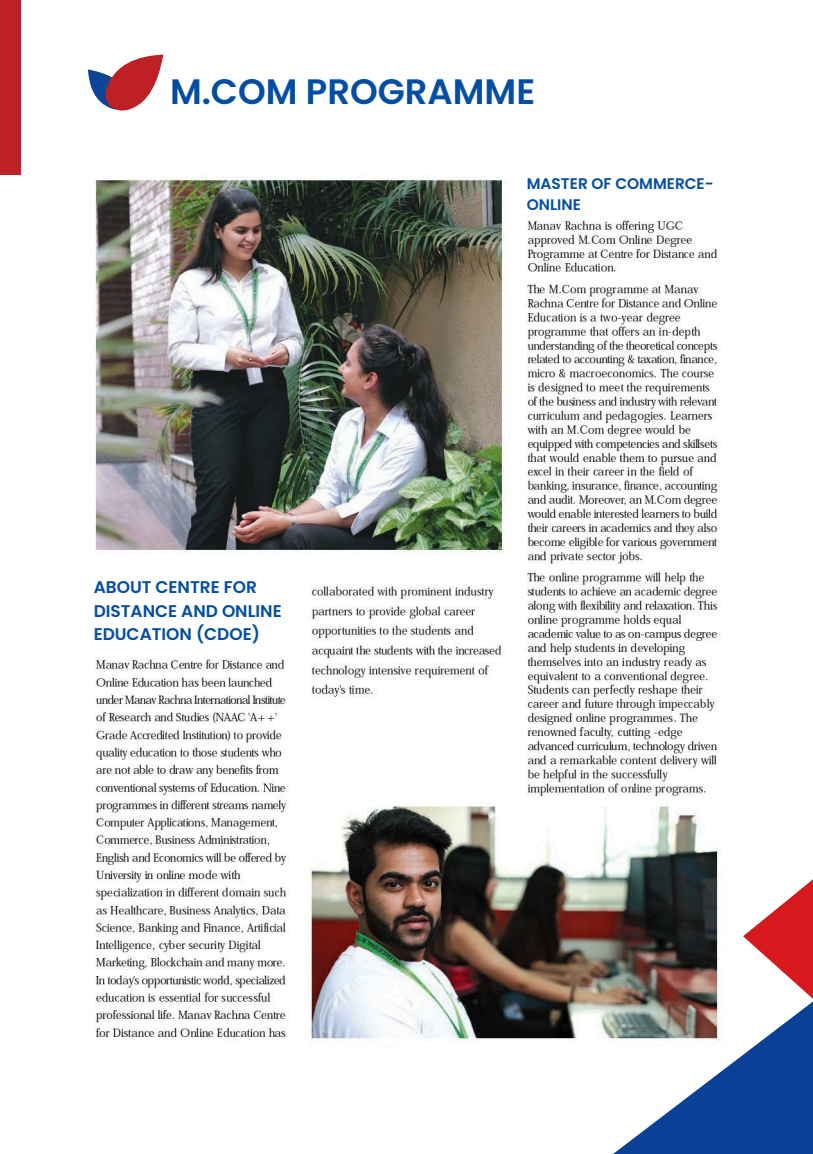
<style>
.page{position:relative;width:813px;height:1154px;background:#fff}
.page>*{position:absolute;margin:0;border:0;box-sizing:border-box;transform-origin:0 0}
.t1{font:600 35.26px "Poppins";color:#034ea2}
.t2{font:600 16.89px/23.4px "Poppins";color:#034ea2}
.t3{font:600 15.31px/21.3px "Poppins";color:#034ea2}
</style>
<div class="page">
<img style="left:95px;top:178px;width:625px;height:864px">
<svg style="left:88px;top:55px;width:75px;height:56px"></svg>
<div style="left:512px;top:165px;width:244px;height:49px;background:#fff"></div>
<div style="left:94px;top:577px;width:183px;height:74px;background:#fff"></div>
<div style="left:0;top:0;width:21px;height:174px;background:#bd2126"></div>
<img style="left:594px;top:871px;width:218px;height:283px">
<p class="t1" style="left:170px;top:67px;width:366px">M.COM PROGRAMME</p>
<p class="t2" style="left:94px;top:575px;width:189px">ABOUT CENTRE FOR<br>DISTANCE AND ONLINE<br>EDUCATION (CDOE)</p>
<h1 class="t3" style="left:526px;top:173px;width:188px">MASTER OF COMMERCE-<br>ONLINE</h1>
</div>
